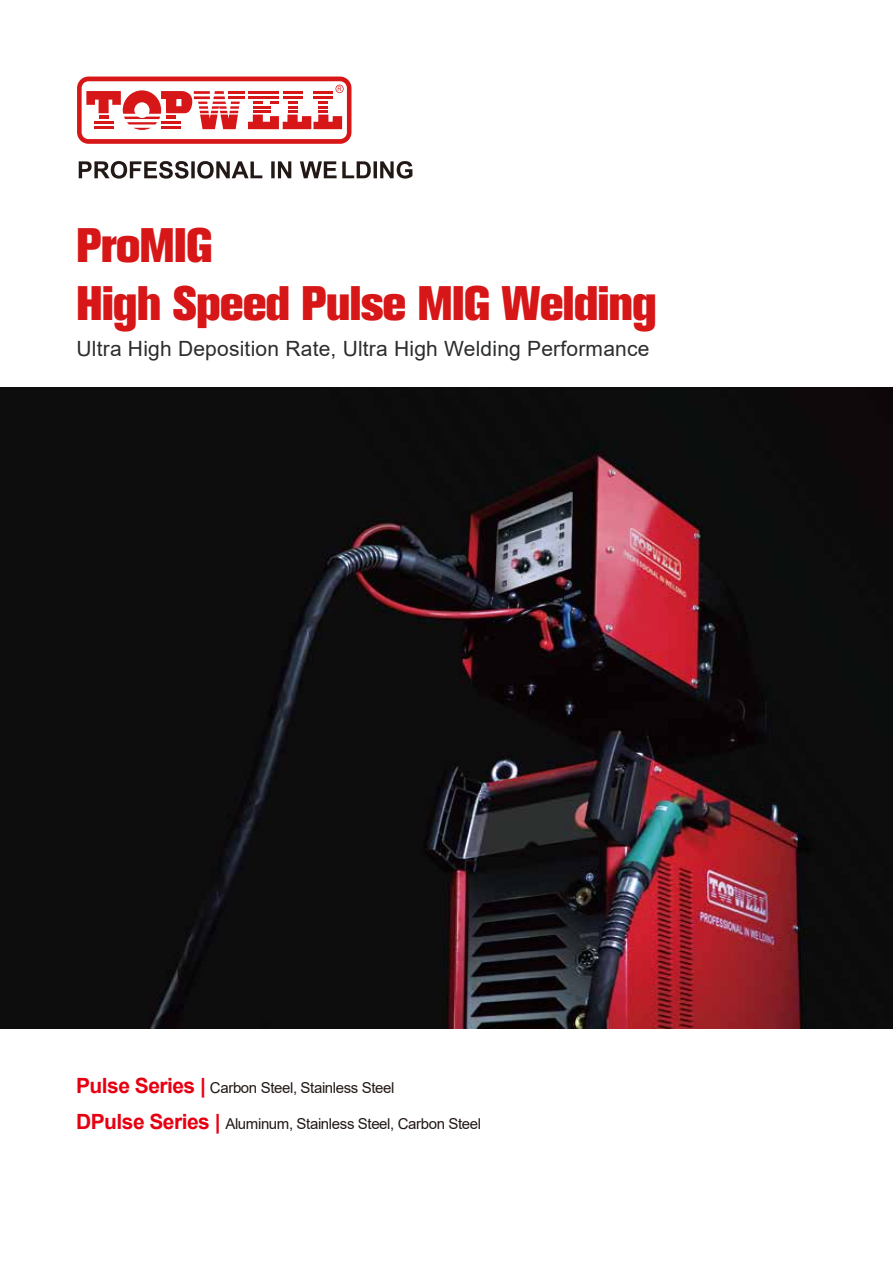
<style>
.page{position:relative;width:893px;height:1263px;background:#fff}
.page>*{position:absolute;margin:0;border:0;box-sizing:border-box;transform-origin:0 0}
.t1{font:48px/57.6px "Akzidenz Grotesk BQ X Bold Alt";letter-spacing:-.01em;color:#d71618}
.t2{font:21px "Arial";letter-spacing:.01em;color:#2c2d2d}
.t3{font:15px "Arial";letter-spacing:-.025em;color:#221815}
.s1{font-weight:700;font-size:21px;color:#e60012}
</style>
<div class="page">
<svg style="left:77px;top:77px;width:274px;height:67px"></svg>
<hr style="left:313px;top:96px;width:20px;height:3px;background:#d71618">
<hr style="left:313px;top:91px;width:20px;height:3px;background:#d71618">
<svg style="left:79px;top:161px;width:333px;height:18px"></svg>
<img style="left:0;top:387px;width:893px;height:641px">
<h1 class="t1" style="left:77px;top:217px;width:582px">ProMIG<br>High Speed Pulse MIG Welding</h1>
<h2 class="t2" style="left:77px;top:334px;width:574px">Ultra High Deposition Rate, Ultra High Welding Performance</h2>
<p class="t3" style="left:76px;top:1077px;width:320px"><span class="s1">Pulse Series |</span> Carbon Steel, Stainless Steel</p>
<p class="t3" style="left:76px;top:1113px;width:407px"><span class="s1">DPulse Series |</span> Aluminum, Stainless Steel, Carbon Steel</p>
</div>
